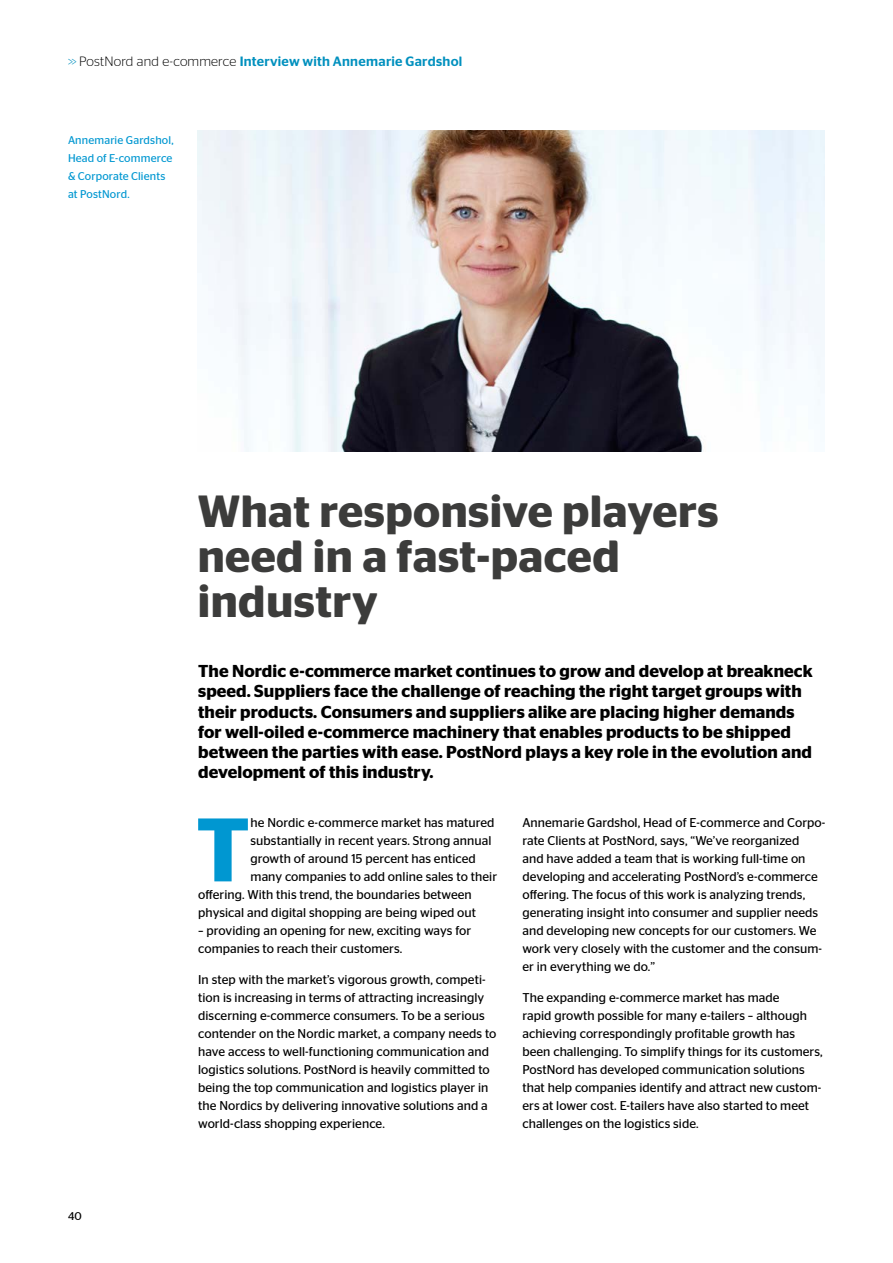
<style>
.page{position:relative;width:893px;height:1263px;background:#fff}
.page>*{position:absolute;margin:0;border:0;box-sizing:border-box;transform-origin:0 0}
.Brödtext{font:600 89.85px "Stag Sans";color:#0097d1}
.Header_reportage{font:600 45px/45px "Stag Sans";letter-spacing:.01em;color:#3c3c3b}
.Ingress_reportage{font:600 17.25px/20.2px "Stag Sans";letter-spacing:.005em;color:#000}
.Svart_vänster{font:500 13.5px "Stag Sans";letter-spacing:.02em;color:#0090be}
.Brödtext-2{font:12.75px/18px "Stag Sans";letter-spacing:.005em;color:#000}
.Bildtexter{font:11.25px/18px "Stag Sans";letter-spacing:.015em;color:#0097d1}
.t1{font:11.25px "Stag Sans";color:#000}
.s1{font-weight:300;font-size:13.2px}
.s2{font-weight:300;color:#000}
</style>
<div class="page">
<img style="left:198px;top:130px;width:627px;height:321px">
<p class="Svart_vänster" style="left:68px;top:54px;width:396px"><span class="s1">&gt;&gt;</span> <span class="s2">PostNord and e-commerce</span> Interview with Annemarie Gardshol</p>
<p class="Bildtexter" style="left:68px;top:131px;width:107px">Annemarie Gardshol,<br>Head of E-commerce &amp; Corporate Clients at PostNord.</p>
<p class="t1" style="left:68px;top:1210px;width:15px">40</p>
<p class="Header_reportage" style="left:198px;top:489px;width:522px">What responsive players need in a fast-paced industry</p>
<p class="Ingress_reportage" style="left:198px;top:661px;width:616px">The Nordic e-commerce market continues to grow and develop at breakneck speed. Suppliers face the challenge of reaching the right target groups with their products. Consumers and suppliers alike are placing higher demands for well-oiled e-commerce machinery that enables products to be shipped between the parties with ease. PostNord plays a key role in the evolution and development of this industry.</p>
<p class="Brödtext" style="left:196px;top:798px;width:56px">T</p>
<p class="Brödtext-2" style="left:251px;top:814px;width:245px">he Nordic e-commerce market has matured</p>
<p class="Brödtext-2" style="left:251px;top:832px;width:242px">substantially in recent years. Strong annual</p>
<p class="Brödtext-2" style="left:251px;top:850px;width:227px">growth of around 15 percent has enticed</p>
<p class="Brödtext-2" style="left:251px;top:868px;width:248px">many companies to add online sales to their</p>
<p class="Brödtext-2" style="left:198px;top:886px;width:275px">offering. With this trend, the boundaries between</p>
<p class="Brödtext-2" style="left:198px;top:904px;width:280px">physical and digital shopping are being wiped out</p>
<p class="Brödtext-2" style="left:198px;top:922px;width:275px">– providing an opening for new, exciting ways for companies to reach their customers.</p>
<p class="Brödtext-2" style="left:198px;top:971px;width:300px">In step with the market’s vigorous growth, competi&shy;tion is increasing in terms of attracting increasingly discerning e-commerce consumers. To be a serious contender on the Nordic market, a company needs to have access to well-functioning communication and logistics solutions. PostNord is heavily committed to being the top communication and logistics player in the Nordics by delivering innovative solutions and a world-class shopping experience.</p>
<p class="Brödtext-2" style="left:522px;top:814px;width:304px">Annemarie Gardshol, Head of E-commerce and Corpo&shy;rate Clients at PostNord, says, “We’ve reorganized<br>and have added a team that is working full-time on developing and accelerating PostNord’s e-commerce offering. The focus of this work is analyzing trends, generating insight into consumer and supplier needs and developing new concepts for our customers. We work very closely with the customer and the consum&shy;er in everything we do.”</p>
<p class="Brödtext-2" style="left:522px;top:989px;width:302px">The expanding e-commerce market has made<br>rapid growth possible for many e-tailers – although achieving correspondingly profitable growth has been challenging. To simplify things for its customers, PostNord has developed communication solutions that help companies identify and attract new custom&shy;ers at lower cost. E-tailers have also started to meet challenges on the logistics side.</p>
</div>
